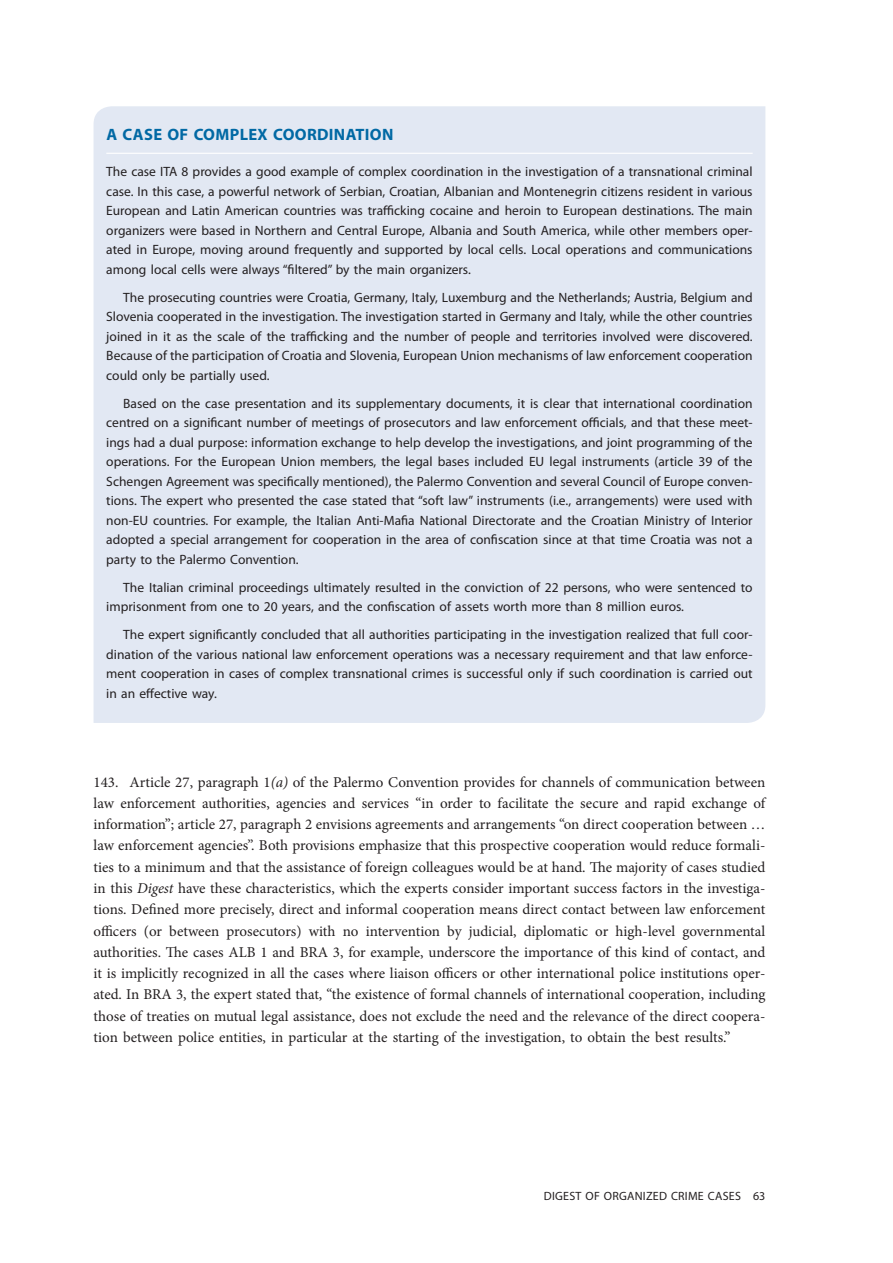
<style>
.page{position:relative;width:893px;height:1263px;background:#fff}
.page>*{position:absolute;margin:0;border:0;box-sizing:border-box;transform-origin:0 0}
.t1{font:700 16.5px "Myriad Pro";letter-spacing:.02em;color:#0169a4}
.t2{font:15px/21.3px "Minion Pro";color:#231f20;text-align:justify}
.t3{font:13.5px/19.5px "Myriad Pro";color:#231f20;text-align:justify}
.t4{font:12px "Myriad Pro";letter-spacing:.02em;color:#231f20}
.s1{font-style:italic}
</style>
<div class="page">
<div style="left:94px;top:106px;width:671px;height:617px;background:#e2e8f3"></div>
<hr style="left:106px;top:153px;width:647px;height:1px;background:#fff">
<p class="t1" style="left:106px;top:124px;width:288px">A CASE OF COMPLEX COORDINATION</p>
<p class="t3" style="left:106px;top:162px;width:648px">The case ITA 8 provides a good example of complex coordination in the investigation of a transnational criminal case. In this case, a powerful network of Serbian, Croatian, Albanian and Montenegrin citizens resident in various European and Latin American countries was trafficking cocaine and heroin to European destinations. The main organizers were based in Northern and Central Europe, Albania and South America, while other members oper&shy;ated in Europe, moving around frequently and supported by local cells. Local operations and communications among local cells were always “filtered” by the main organizers.</p>
<p class="t3" style="left:106px;top:287px;width:648px;text-indent:17px">The prosecuting countries were Croatia, Germany, Italy, Luxemburg and the Netherlands; Austria, Belgium and Slovenia cooperated in the investigation. The investigation started in Germany and Italy, while the other countries joined in it as the scale of the trafficking and the number of people and territories involved were discovered.<br>Because of the participation of Croatia and Slovenia, European Union mechanisms of law enforcement cooperation could only be partially used.</p>
<p class="t3" style="left:106px;top:393px;width:648px;text-indent:17px">Based on the case presentation and its supplementary documents, it is clear that international coordination centred on a significant number of meetings of prosecutors and law enforcement officials, and that these meet&shy;ings had a dual purpose: information exchange to help develop the investigations, and joint programming of the operations. For the European Union members, the legal bases included EU legal instruments (article 39 of the Schengen Agreement was specifically mentioned), the Palermo Convention and several Council of Europe conven&shy;tions. The expert who presented the case stated that “soft law” instruments (i.e., arrangements) were used with non-EU countries. For example, the Italian Anti-Mafia National Directorate and the Croatian Ministry of Interior adopted a special arrangement for cooperation in the area of confiscation since at that time Croatia was not a party to the Palermo Convention.</p>
<p class="t3" style="left:106px;top:577px;width:648px;text-indent:17px">The Italian criminal proceedings ultimately resulted in the conviction of 22 persons, who were sentenced to imprisonment from one to 20 years, and the confiscation of assets worth more than 8 million euros.</p>
<p class="t3" style="left:106px;top:625px;width:648px;text-indent:17px">The expert significantly concluded that all authorities participating in the investigation realized that full coor&shy;dination of the various national law enforcement operations was a necessary requirement and that law enforce&shy;ment cooperation in cases of complex transnational crimes is successful only if such coordination is carried out in an effective way.</p>
<p class="t2" style="left:94px;top:771px;width:673px">143. Article 27, paragraph 1<span class="s1">(a)</span> of the Palermo Convention provides for channels of communication between law enforcement authorities, agencies and services “in order to facilitate the secure and rapid exchange of information”; article 27, paragraph 2 envisions agreements and arrangements “on direct cooperation between … law enforcement agencies”. Both provisions emphasize that this prospective cooperation would reduce formali&shy;ties to a minimum and that the assistance of foreign colleagues would be at hand. The majority of cases studied in this <span class="s1">Digest</span> have these characteristics, which the experts consider important success factors in the investiga&shy;tions. Defined more precisely, direct and informal cooperation means direct contact between law enforcement officers (or between prosecutors) with no intervention by judicial, diplomatic or high-level governmental authorities. The cases ALB 1 and BRA 3, for example, underscore the importance of this kind of contact, and it is implicitly recognized in all the cases where liaison officers or other international police institutions oper&shy;ated. In BRA 3, the expert stated that, “the existence of formal channels of international cooperation, including those of treaties on mutual legal assistance, does not exclude the need and the relevance of the direct coopera&shy;tion between police entities, in particular at the starting of the investigation, to obtain the best results.”</p>
<p class="t4" style="left:544px;top:1188px;width:223px">DIGEST OF ORGANIZED CRIME CASES 63</p>
</div>
